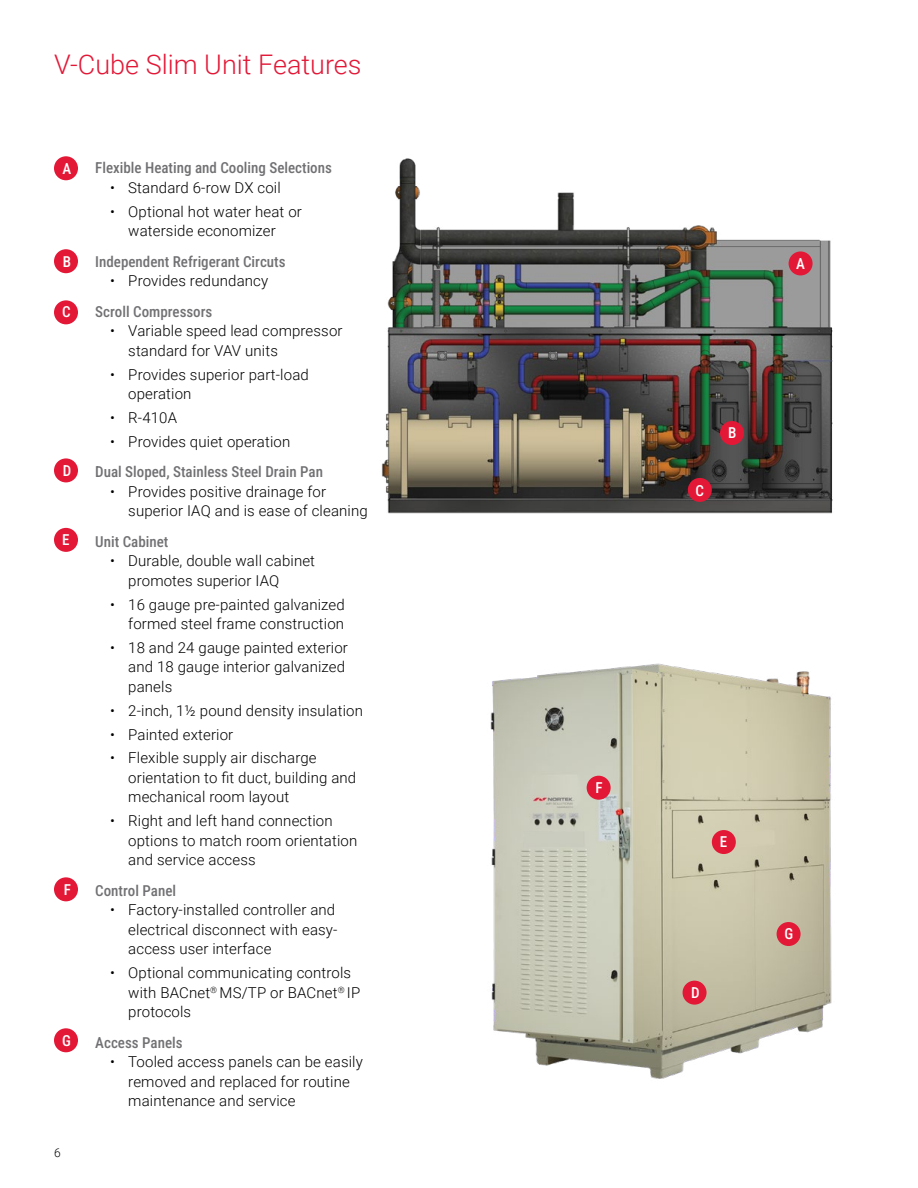
<style>
.page{position:relative;width:918px;height:1188px;background:#fff}
.page>*{position:absolute;margin:0;border:0;box-sizing:border-box;transform-origin:0 0}
.t1{font:300 27px "Roboto";color:#e31837}
.t2{font:300 15px/19.5px "Roboto";letter-spacing:.01em;color:#000}
.t3{font:15px "Roboto Condensed";color:#717073}
.t4{font:15px "Roboto Condensed";color:#fff}
.t5{font:300 12px "Roboto";color:#000}
</style>
<div class="page">
<div style="left:54px;top:156px;width:24px;height:24px;background:#e31837;border-radius:50%"></div>
<div style="left:54px;top:249px;width:24px;height:24px;background:#e31837;border-radius:50%"></div>
<div style="left:54px;top:300px;width:24px;height:24px;background:#e31837;border-radius:50%"></div>
<div style="left:54px;top:458px;width:24px;height:24px;background:#e31837;border-radius:50%"></div>
<div style="left:54px;top:528px;width:24px;height:24px;background:#e31837;border-radius:50%"></div>
<div style="left:54px;top:877px;width:24px;height:24px;background:#e31837;border-radius:50%"></div>
<div style="left:54px;top:1028px;width:24px;height:24px;background:#e31837;border-radius:50%"></div>
<img style="left:381px;top:158px;width:452px;height:356px">
<img style="left:490px;top:663px;width:342px;height:416px">
<div style="left:777px;top:922px;width:24px;height:24px;background:#e31837;border-radius:50%"></div>
<div style="left:587px;top:776px;width:24px;height:24px;background:#e31837;border-radius:50%"></div>
<div style="left:712px;top:830px;width:24px;height:24px;background:#e31837;border-radius:50%"></div>
<div style="left:683px;top:981px;width:24px;height:24px;background:#e31837;border-radius:50%"></div>
<div style="left:688px;top:478px;width:24px;height:24px;background:#e31837;border-radius:50%"></div>
<div style="left:720px;top:421px;width:24px;height:24px;background:#e31837;border-radius:50%"></div>
<div style="left:789px;top:251px;width:24px;height:24px;background:#e31837;border-radius:50%"></div>
<h1 class="t1" style="left:54px;top:46px;width:309px">V-Cube Slim Unit Features</h1>
<p class="t4" style="left:63px;top:158px;width:10px">A</p>
<p class="t4" style="left:63px;top:251px;width:10px">B</p>
<p class="t4" style="left:62px;top:301px;width:10px">C</p>
<p class="t4" style="left:63px;top:460px;width:10px">D</p>
<p class="t4" style="left:62px;top:529px;width:9px">E</p>
<p class="t4" style="left:64px;top:879px;width:9px">F</p>
<p class="t4" style="left:62px;top:1030px;width:10px">G</p>
<p class="t5" style="left:54px;top:1144px;width:8px">6</p>
<p class="t3" style="left:95px;top:157px;width:238px">Flexible Heating and Cooling Selections</p>
<p class="t2" style="left:110px;top:177px;width:172px">• Standard 6-row DX coil</p>
<p class="t2" style="left:110px;top:201px;width:193px;text-align:center">• Optional hot water heat or waterside economizer</p>
<p class="t3" style="left:95px;top:251px;width:192px">Independent Refrigerant Circuts</p>
<p class="t2" style="left:110px;top:271px;width:159px">• Provides redundancy</p>
<p class="t3" style="left:95px;top:301px;width:119px">Scroll Compressors</p>
<p class="t2" style="left:128px;top:321px;width:216px;text-indent:-18px">• Variable speed lead compressor standard for VAV units</p>
<p class="t2" style="left:128px;top:364px;width:182px;text-indent:-18px">• Provides superior part-load operation</p>
<p class="t2" style="left:110px;top:407px;width:68px">• R-410A</p>
<p class="t2" style="left:110px;top:431px;width:182px">• Provides quiet operation</p>
<p class="t3" style="left:95px;top:461px;width:229px">Dual Sloped, Stainless Steel Drain Pan</p>
<p class="t2" style="left:128px;top:481px;width:241px;text-indent:-18px">• Provides positive drainage for superior IAQ and is ease of cleaning</p>
<p class="t3" style="left:95px;top:531px;width:75px">Unit Cabinet</p>
<p class="t2" style="left:128px;top:551px;width:188px;text-indent:-18px">• Durable, double wall cabinet promotes superior IAQ</p>
<p class="t2" style="left:110px;top:594px;width:236px;text-align:right">• 16 gauge pre-painted galvanized formed steel frame construction</p>
<p class="t2" style="left:128px;top:637px;width:221px;text-indent:-18px">• 18 and 24 gauge painted exterior and 18 gauge interior galvanized panels</p>
<p class="t2" style="left:110px;top:700px;width:254px">• 2-inch, 1½ pound density insulation</p>
<p class="t2" style="left:110px;top:724px;width:125px">• Painted exterior</p>
<p class="t2" style="left:128px;top:748px;width:229px;text-indent:-18px">• Flexible supply air discharge orientation to fit duct, building and mechanical room layout</p>
<p class="t2" style="left:128px;top:811px;width:231px;text-indent:-18px">• Right and left hand connection options to match room orientation and service access</p>
<p class="t3" style="left:95px;top:880px;width:82px">Control Panel</p>
<p class="t2" style="left:128px;top:900px;width:211px;text-indent:-18px">• Factory-installed controller and electrical disconnect with easy&shy;access user interface</p>
<p class="t2" style="left:128px;top:962px;width:234px;text-indent:-18px">• Optional communicating controls with BACnet<sup>®</sup> MS/TP or BACnet<sup>®</sup> IP protocols</p>
<p class="t3" style="left:95px;top:1032px;width:89px">Access Panels</p>
<p class="t2" style="left:128px;top:1052px;width:236px;text-indent:-18px">• Tooled access panels can be easily removed and replaced for routine maintenance and service</p>
<p class="t4" style="left:796px;top:253px;width:10px">A</p>
<p class="t4" style="left:695px;top:480px;width:10px">C</p>
<p class="t4" style="left:728px;top:422px;width:10px">B</p>
<p class="t4" style="left:595px;top:778px;width:9px">F</p>
<p class="t4" style="left:720px;top:831px;width:9px">E</p>
<p class="t4" style="left:691px;top:983px;width:10px">D</p>
<p class="t4" style="left:784px;top:923px;width:10px">G</p>
</div>
